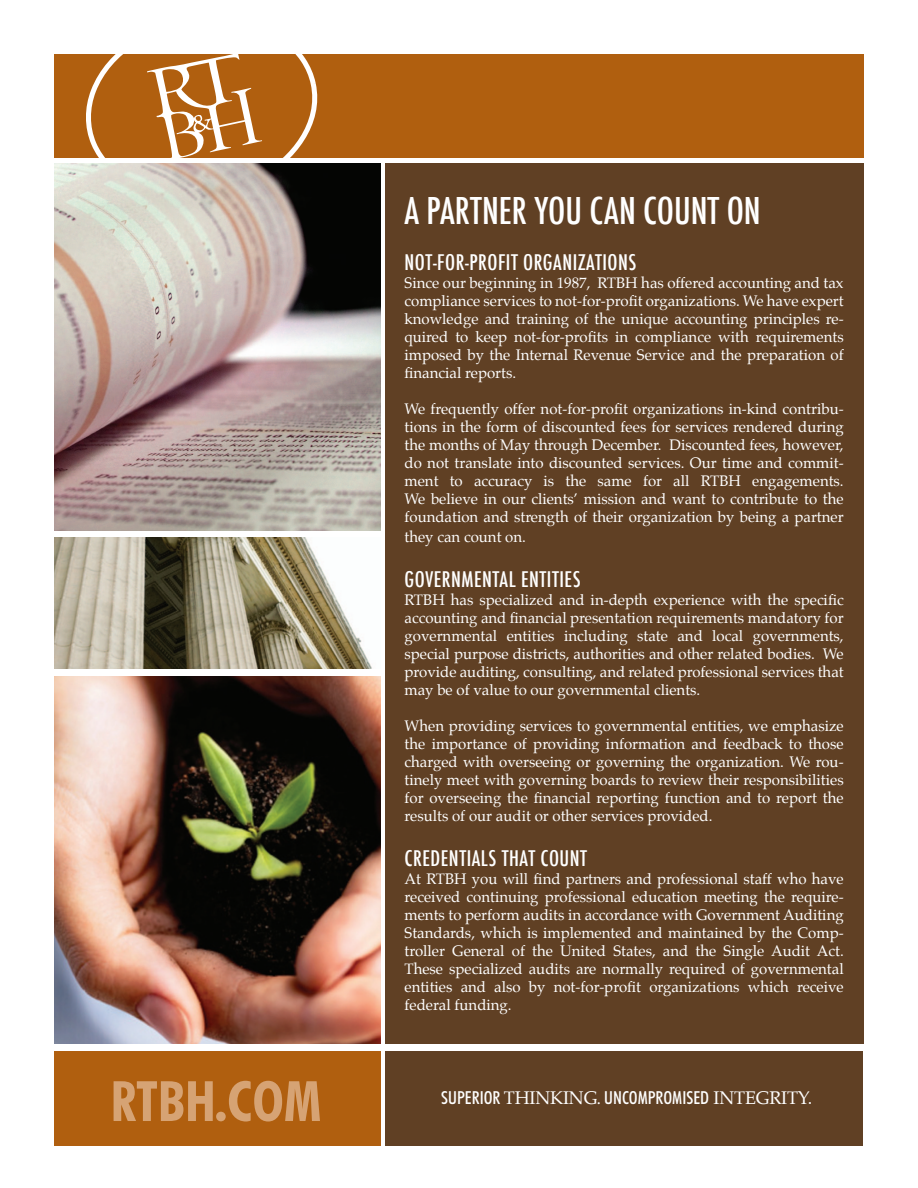
<style>
.page{position:relative;width:918px;height:1188px;background:#fff}
.page>*{position:absolute;margin:0;border:0;box-sizing:border-box;transform-origin:0 0}
.t1{font:500 condensed 36px "Futura";color:#fff}
.t2{font:500 condensed 21px "Futura";letter-spacing:.025em;color:#fff}
.t3{font:500 condensed 18px "Futura BT";color:#fff}
.t4{font:18px "Palatino";color:#fff}
.t5{font:15px/18px "Palatino";color:#fff;text-align:justify}
.s1{font-family:"Palatino";font-weight:400;font-stretch:normal}
</style>
<div class="page">
<div style="left:386px;top:163px;width:478px;height:881px;background:#604024"></div>
<div style="left:54px;top:1051px;width:327px;height:94px;background:#b05f0f"></div>
<div style="left:54px;top:54px;width:810px;height:103px;background:#b05f0f"></div>
<svg style="left:114px;top:1081px;width:206px;height:41px"></svg>
<svg style="left:80px;top:54px;width:242px;height:104px"></svg>
<svg style="left:147px;top:54px;width:115px;height:104px"></svg>
<img style="left:54px;top:163px;width:327px;height:368px">
<div style="left:386px;top:1051px;width:477px;height:94px;background:#604024"></div>
<img style="left:54px;top:676px;width:327px;height:368px">
<img style="left:54px;top:537px;width:318px;height:132px">
<h1 class="t1" style="left:405px;top:187px;width:358px">A PARTNER YOU CAN COUNT ON</h1>
<h2 class="t2" style="left:405px;top:249px;width:233px">NOT-FOR-PROFIT ORGANIZATIONS</h2>
<p class="t5" style="left:405px;top:275px;width:441px">Since our beginning in 1987, RTBH has offered accounting and tax compliance services to not-for-profit organizations. We have expert knowledge and training of the unique accounting principles re&shy;quired to keep not-for-profits in compliance with requirements imposed by the Internal Revenue Service and the preparation of financial reports.</p>
<p class="t5" style="left:405px;top:401px;width:441px">We frequently offer not-for-profit organizations in-kind contribu&shy;tions in the form of discounted fees for services rendered during the months of May through December. Discounted fees, however, do not translate into discounted services. Our time and commit&shy;ment to accuracy is the same for all RTBH engagements.<br>We believe in our clients’ mission and want to contribute to the foundation and strength of their organization by being a partner</p>
<p class="t5" style="left:405px;top:529px;width:123px">they can count on.</p>
<h2 class="t2" style="left:405px;top:566px;width:178px">GOVERNMENTAL ENTITIES</h2>
<p class="t5" style="left:405px;top:592px;width:441px">RTBH has specialized and in-depth experience with the specific accounting and financial presentation requirements mandatory for governmental entities including state and local governments, special purpose districts, authorities and other related bodies. We provide auditing, consulting, and related professional services that may be of value to our governmental clients.</p>
<p class="t5" style="left:405px;top:718px;width:441px">When providing services to governmental entities, we emphasize the importance of providing information and feedback to those charged with overseeing or governing the organization. We rou&shy;tinely meet with governing boards to review their responsibilities for overseeing the financial reporting function and to report the results of our audit or other services provided.</p>
<h2 class="t2" style="left:405px;top:845px;width:184px">CREDENTIALS THAT COUNT</h2>
<p class="t5" style="left:405px;top:871px;width:441px">At RTBH you will find partners and professional staff who have received continuing professional education meeting the require&shy;ments to perform audits in accordance with Government Auditing Standards, which is implemented and maintained by the Comp&shy;troller General of the United States, and the Single Audit Act.<br>These specialized audits are normally required of governmental entities and also by not-for-profit organizations which receive federal funding.</p>
<p class="t3" style="left:441px;top:1087px;width:326px">SUPERIOR <span class="s1">Thinking</span>. UNCOMPROMISED <span class="s1">Integrit</span></p>
<p class="t4" style="left:798px;top:1086px;width:16px">y.</p>
</div>
